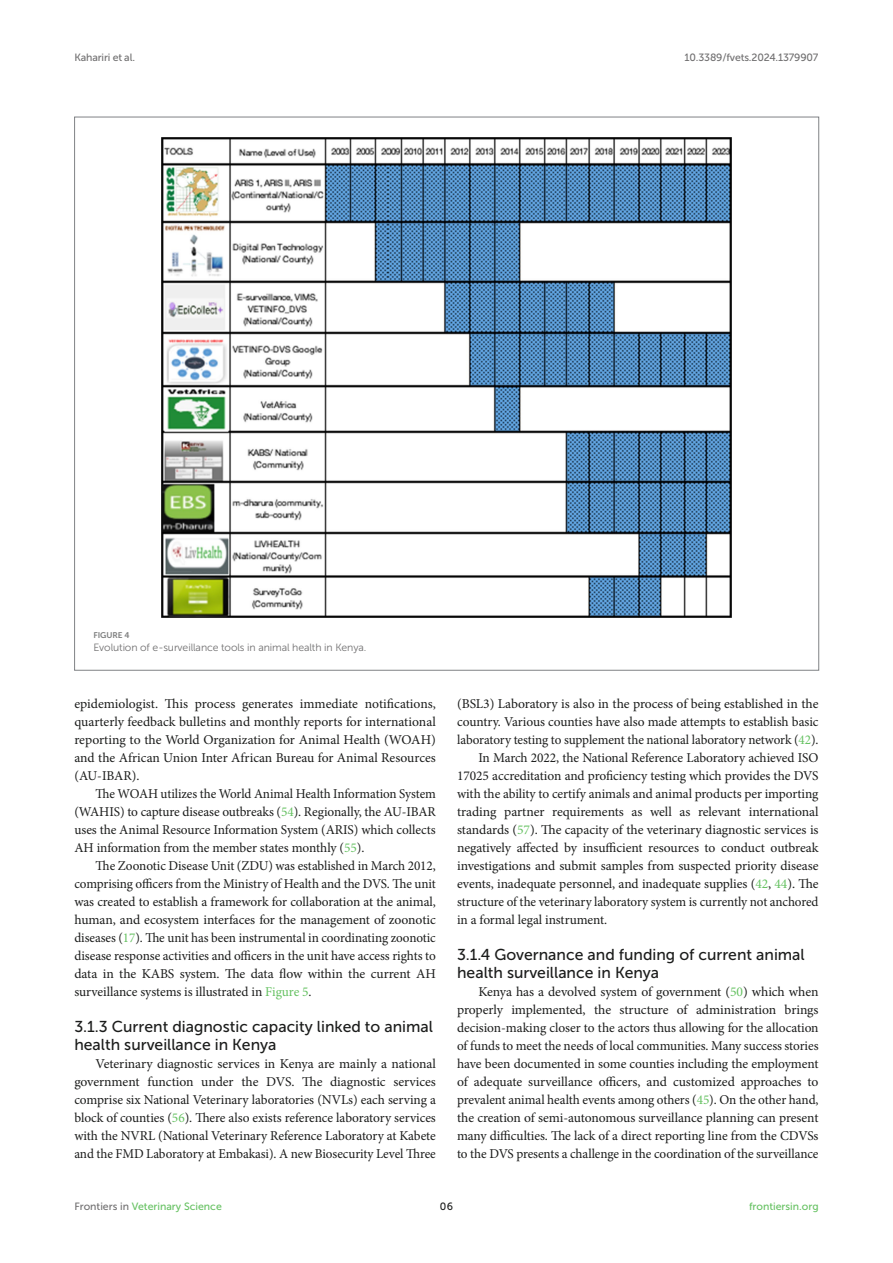
<style>
.page{position:relative;width:893px;height:1263px;background:#fff}
.page>*{position:absolute;margin:0;border:0;box-sizing:border-box;transform-origin:0 0}
.HEAD_3{font:15.75px/18px "Museo Sans 500";color:#1b1c1b}
.TEXT{font:13.5px/18px "Minion Pro";letter-spacing:-.005em;color:#1b1c1b;text-align:justify}
.TEXT_FLUSH{font:13.5px/18px "Minion Pro";letter-spacing:-.005em;color:#1b1c1b;text-align:justify}
.FIG_LEG{font:10.5px "Museo Sans 300";letter-spacing:-.01em;color:#706f70}
.t1{font:10.5px "Museo Sans 500";color:#65c161}
.t2{font:10.5px "Museo Sans 500";letter-spacing:-.015em;color:#706f70}
.t3{font:10.5px "Museo Sans 500";color:#1b1c1b}
.FIG_HD{font:8.25px "Museo Sans 700";letter-spacing:-.01em;color:#7e7f7f}
.s1{color:#65c161}
.s2{color:#706f70}
</style>
<div class="page">
<img style="left:161px;top:137px;width:571px;height:481px">
<p class="t2" style="left:74px;top:51px;width:62px">Kahariri et al.</p>
<p class="t2" style="left:685px;top:51px;width:135px">10.3389/fvets.2024.1379907</p>
<p class="FIG_HD" style="left:94px;top:630px;width:37px">FIGURE 4</p>
<p class="FIG_LEG" style="left:94px;top:642px;width:274px">Evolution of e-surveillance tools in animal health in Kenya.</p>
<p class="TEXT" style="left:74px;top:695px;width:363px">epidemiologist. This process generates immediate notifications, quarterly feedback bulletins and monthly reports for international reporting to the World Organization for Animal Health (WOAH) and the African Union Inter African Bureau for Animal Resources (AU-IBAR).</p>
<p class="TEXT" style="left:74px;top:785px;width:363px;text-indent:21px">The WOAH utilizes the World Animal Health Information System (WAHIS) to capture disease outbreaks (<span class="s1">54</span>). Regionally, the AU-IBAR uses the Animal Resource Information System (ARIS) which collects AH information from the member states monthly (<span class="s1">55</span>).</p>
<p class="TEXT" style="left:74px;top:857px;width:363px;text-indent:21px">The Zoonotic Disease Unit (ZDU) was established in March 2012, comprising officers from the Ministry of Health and the DVS. The unit was created to establish a framework for collaboration at the animal, human, and ecosystem interfaces for the management of zoonotic diseases (<span class="s1">17</span>). The unit has been instrumental in coordinating zoonotic disease response activities and officers in the unit have access rights to data in the KABS system. The data flow within the current AH surveillance systems is illustrated in <span class="s1">Figure 5</span>.</p>
<p class="HEAD_3" style="left:74px;top:1018px;width:360px">3.1.3 Current diagnostic capacity linked to animal health surveillance in Kenya</p>
<p class="TEXT_FLUSH" style="left:74px;top:1055px;width:363px;text-indent:21px">Veterinary diagnostic services in Kenya are mainly a national government function under the DVS. The diagnostic services comprise six National Veterinary laboratories (NVLs) each serving a block of counties (<span class="s1">56</span>). There also exists reference laboratory services with the NVRL (National Veterinary Reference Laboratory at Kabete and the FMD Laboratory at Embakasi). A new Biosecurity Level Three</p>
<p class="TEXT_FLUSH" style="left:457px;top:695px;width:363px">(BSL3) Laboratory is also in the process of being established in the country. Various counties have also made attempts to establish basic laboratory testing to supplement the national laboratory network (<span class="s1">42</span>).</p>
<p class="TEXT" style="left:457px;top:749px;width:363px;text-indent:21px">In March 2022, the National Reference Laboratory achieved ISO 17025 accreditation and proficiency testing which provides the DVS with the ability to certify animals and animal products per importing trading partner requirements as well as relevant international standards (<span class="s1">57</span>). The capacity of the veterinary diagnostic services is negatively affected by insufficient resources to conduct outbreak investigations and submit samples from suspected priority disease events, inadequate personnel, and inadequate supplies (<span class="s1">42</span>, <span class="s1">44</span>). The structure of the veterinary laboratory system is currently not anchored in a formal legal instrument.</p>
<p class="HEAD_3" style="left:457px;top:946px;width:349px">3.1.4 Governance and funding of current animal health surveillance in Kenya</p>
<p class="TEXT_FLUSH" style="left:457px;top:983px;width:363px;text-indent:21px">Kenya has a devolved system of government (<span class="s1">50</span>) which when properly implemented, the structure of administration brings decision-making closer to the actors thus allowing for the allocation of funds to meet the needs of local communities. Many success stories have been documented in some counties including the employment of adequate surveillance officers, and customized approaches to prevalent animal health events among others (<span class="s1">45</span>). On the other hand, the creation of semi-autonomous surveillance planning can present many difficulties. The lack of a direct reporting line from the CDVSs to the DVS presents a challenge in the coordination of the surveillance</p>
<p class="t1" style="left:74px;top:1200px;width:149px"><span class="s2">Frontiers in</span> Veterinary Science</p>
<p class="t3" style="left:440px;top:1200px;width:15px">06</p>
<p class="t1" style="left:749px;top:1200px;width:71px">frontiersin.org</p>
</div>
